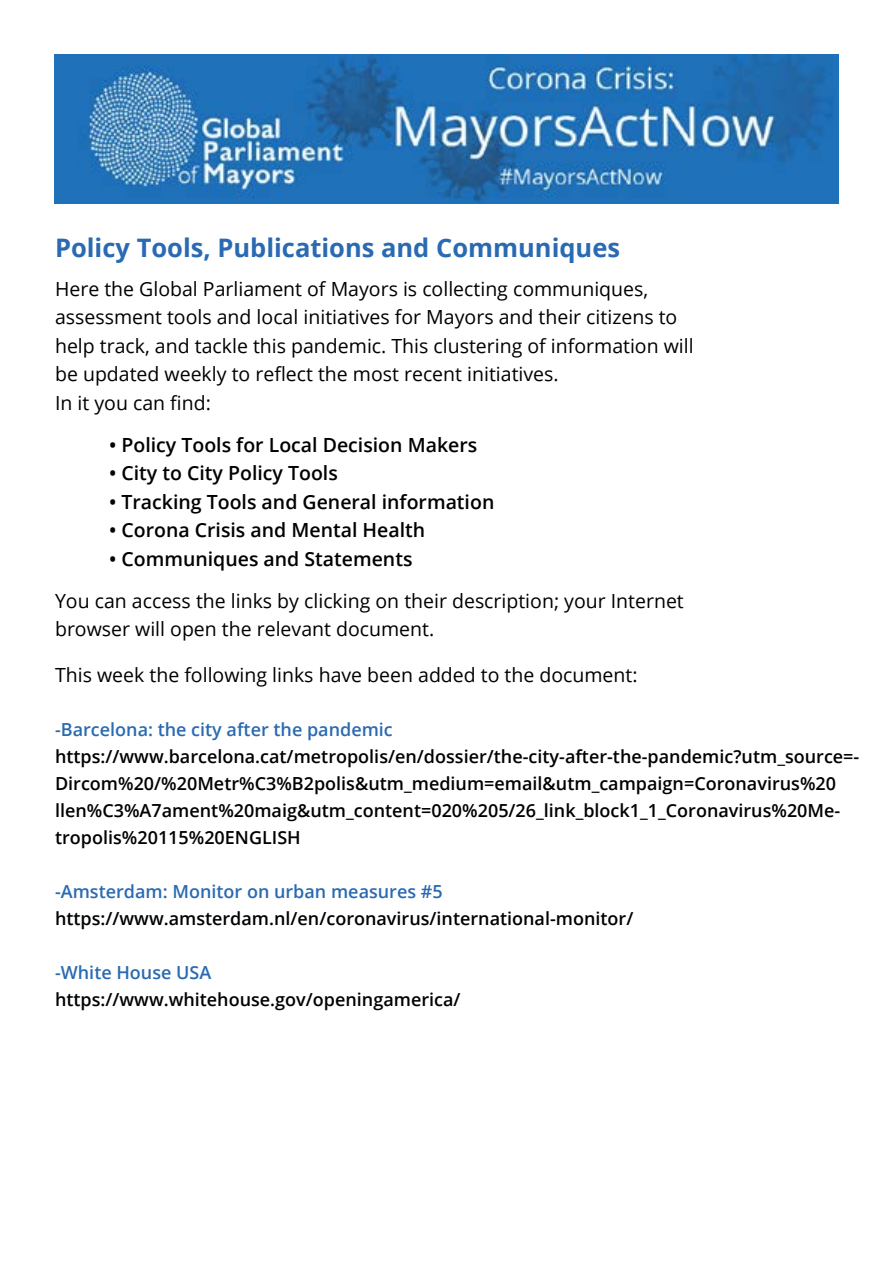
<style>
.page{position:relative;width:893px;height:1263px;background:#fff}
.page>*{position:absolute;margin:0;border:0;box-sizing:border-box;transform-origin:0 0}
.t1{font:700 25.5px "Open Sans";color:#2a6ab2}
.t2{font:19.5px/28.5px "Open Sans";color:#000}
.t3{font:600 19.5px "Open Sans";color:#000}
.t4{font:600 18px/27px "Open Sans";color:#000}
.t5{font:600 18px "Open Sans";color:#2a6ab2}
</style>
<div class="page">
<img style="left:54px;top:54px;width:785px;height:149px">
<h1 class="t1" style="left:55px;top:229px;width:567px">Policy Tools, Publications and Communiques</h1>
<p class="t2" style="left:55px;top:274px;width:640px">Here the Global Parliament of Mayors is collecting communiques, assessment tools and local initiatives for Mayors and their citizens to help track, and tackle this pandemic. This clustering of information will be updated weekly to reflect the most recent initiatives.<br>In it you can find:</p>
<p class="t3" style="left:109px;top:431px;width:370px">• Policy Tools for Local Decision Makers</p>
<p class="t3" style="left:109px;top:460px;width:230px">• City to City Policy Tools</p>
<p class="t3" style="left:109px;top:488px;width:387px">• Tracking Tools and General information</p>
<p class="t3" style="left:109px;top:517px;width:318px">• Corona Crisis and Mental Health</p>
<p class="t3" style="left:109px;top:545px;width:305px">• Communiques and Statements</p>
<p class="t2" style="left:55px;top:586px;width:630px">You can access the links by clicking on their description; your Internet browser will open the relevant document.</p>
<p class="t2" style="left:55px;top:660px;width:584px">This week the following links have been added to the document:</p>
<p class="t5" style="left:55px;top:717px;width:339px">-Barcelona: the city after the pandemic</p>
<p class="t4" style="left:55px;top:742px;width:806px">https://www.barcelona.cat/metropolis/en/dossier/the-city-after-the-pandemic?utm_source=- Dircom%20/%20Metr%C3%B2polis&amp;utm_medium=email&amp;utm_campaign=Coronavirus%20 llen%C3%A7ament%20maig&amp;utm_content=020%205/26_link_block1_1_Coronavirus%20Me&shy;tropolis%20115%20ENGLISH</p>
<p class="t5" style="left:55px;top:879px;width:389px">-Amsterdam: Monitor on urban measures #5</p>
<p class="t4" style="left:55px;top:904px;width:580px">https://www.amsterdam.nl/en/coronavirus/international-monitor/</p>
<p class="t5" style="left:55px;top:960px;width:158px">-White House USA</p>
<p class="t4" style="left:55px;top:985px;width:407px">https://www.whitehouse.gov/openingamerica/</p>
</div>
